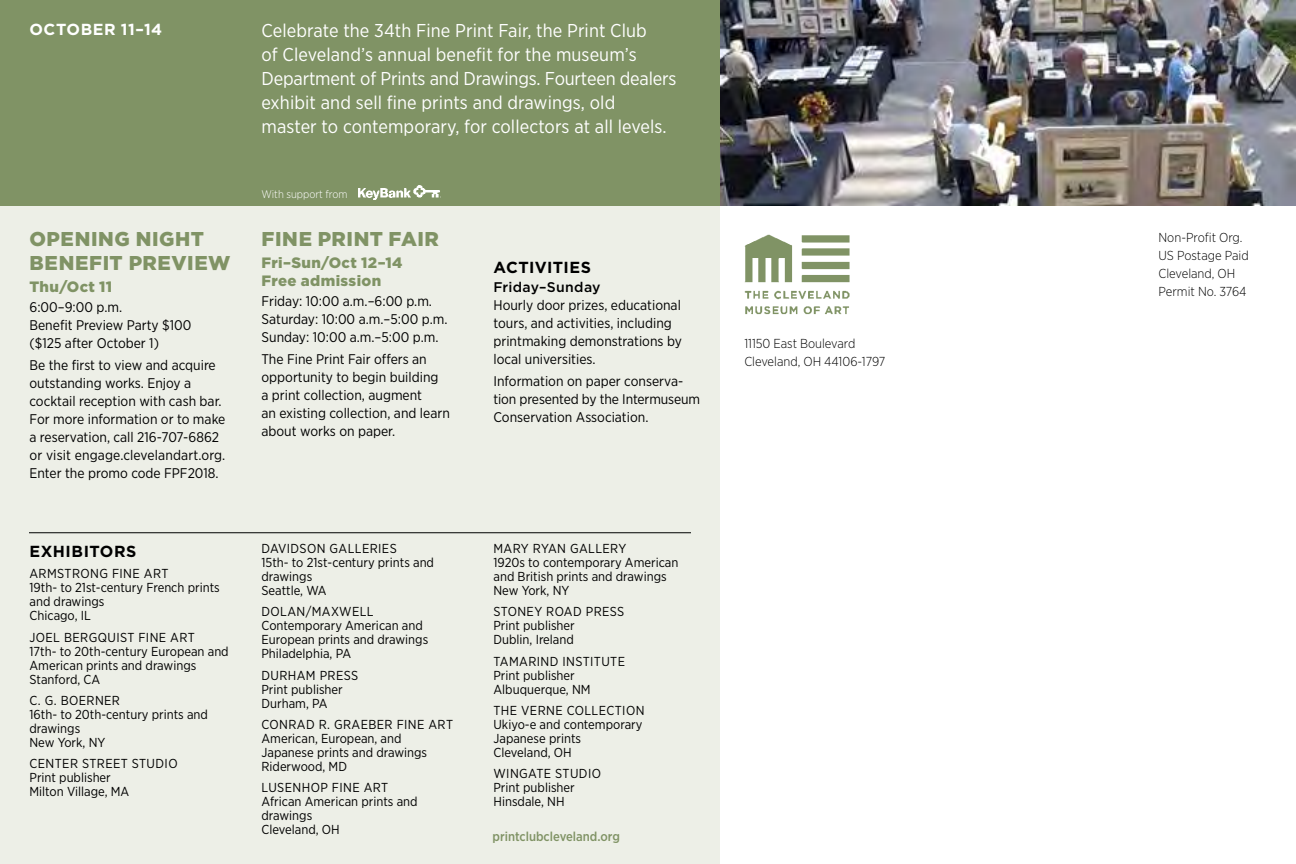
<style>
.page{position:relative;width:1296px;height:864px;background:#fff}
.page>*{position:absolute;margin:0;border:0;box-sizing:border-box;transform-origin:0 0}
.t1{font:900 20px/24px "Gotham";letter-spacing:.03em;color:#809365}
.t2{font:18.6px/24px "Gotham Narrow";letter-spacing:.005em;color:#fff}
.t3{font:700 16px "Gotham";letter-spacing:.025em;color:#000}
.t4{font:700 16px "Gotham";letter-spacing:.03em;color:#fff}
.t5{font:900 15px/18px "Gotham";letter-spacing:.025em;color:#809365}
.t6{font:14px/18px "Gotham Narrow";color:#000}
.t7{font:500 14px "Gotham";letter-spacing:.02em;color:#000}
.t8{font:13px/14px "Gotham Narrow";color:#000}
.t9{font:300 13px/18px "Gotham Narrow";color:#000}
.t10{font:500 13px "Gotham Narrow";color:#809365}
.t11{font:300 11px "Gotham Narrow";color:#fff}
</style>
<div class="page">
<div style="left:0;top:197px;width:720px;height:667px;background:#edefe7"></div>
<img style="left:720px;top:0;width:576px;height:206px">
<div style="left:0;top:0;width:720px;height:206px;background:#809365"></div>
<img style="left:358px;top:186px;width:82px;height:14px">
<hr style="left:29px;top:532px;width:662px;height:1px;background:#000">
<img style="left:720px;top:201px;width:156px;height:114px">
<p class="t4" style="left:30px;top:19px;width:134px">OCTOBER 11–14</p>
<h1 class="t1" style="left:30px;top:227px;width:203px">OPENING NIGHT<br>BENEFIT PREVIEW</h1>
<p class="t5" style="left:30px;top:278px;width:84px">Thu/Oct 11</p>
<p class="t6" style="left:30px;top:298px;width:163px">6:00–9:00 p.m.<br>Benefit Preview Party $100 ($125 after October 1)</p>
<p class="t6" style="left:30px;top:356px;width:197px">Be the first to view and acquire outstanding works. Enjoy a cocktail reception with cash bar.<br>For more information or to make a reservation, call 216-707-6862 or visit engage.clevelandart.org.<br>Enter the promo code FPF2018.</p>
<p class="t3" style="left:30px;top:542px;width:108px">EXHIBITORS</p>
<p class="t8" style="left:30px;top:567px;width:192px">ARMSTRONG FINE ART<br>19th- to 21st-century French prints and drawings<br>Chicago, IL</p>
<p class="t8" style="left:30px;top:630px;width:201px">JOEL BERGQUIST FINE ART<br>17th- to 20th-century European and<br>American prints and drawings<br>Stanford, CA</p>
<p class="t8" style="left:30px;top:693px;width:180px">C. G. BOERNER<br>16th- to 20th-century prints and drawings<br>New York, NY</p>
<p class="t8" style="left:30px;top:756px;width:150px">CENTER STREET STUDIO<br>Print publisher<br>Milton Village, MA</p>
<p class="t2" style="left:262px;top:18px;width:417px">Celebrate the 34th Fine Print Fair, the Print Club<br>of Cleveland’s annual benefit for the museum’s Department of Prints and Drawings. Fourteen dealers exhibit and sell fine prints and drawings, old<br>master to contemporary, for collectors at all levels.</p>
<p class="t11" style="left:262px;top:187px;width:88px">With support from</p>
<h1 class="t1" style="left:262px;top:227px;width:179px">FINE PRINT FAIR</h1>
<p class="t5" style="left:262px;top:254px;width:142px">Fri–Sun/Oct 12–14<br>Free admission</p>
<p class="t6" style="left:262px;top:292px;width:188px">Friday: 10:00 a.m.–6:00 p.m.<br>Saturday: 10:00 a.m.–5:00 p.m.<br>Sunday: 10:00 a.m.–5:00 p.m.</p>
<p class="t6" style="left:262px;top:350px;width:190px">The Fine Print Fair offers an opportunity to begin building<br>a print collection, augment<br>an existing collection, and learn about works on paper.</p>
<p class="t3" style="left:494px;top:258px;width:99px">ACTIVITIES</p>
<p class="t7" style="left:494px;top:278px;width:109px">Friday–Sunday</p>
<p class="t6" style="left:494px;top:296px;width:190px">Hourly door prizes, educational tours, and activities, including printmaking demonstrations by local universities.</p>
<p class="t6" style="left:494px;top:372px;width:208px">Information on paper conserva&shy;tion presented by the Intermuseum<br>Conservation Association.</p>
<p class="t8" style="left:261px;top:542px;width:174px">DAVIDSON GALLERIES<br>15th- to 21st-century prints and drawings<br>Seattle, WA</p>
<p class="t8" style="left:261px;top:605px;width:168px">DOLAN/MAXWELL<br>Contemporary American and<br>European prints and drawings<br>Philadelphia, PA</p>
<p class="t8" style="left:261px;top:668px;width:98px">DURHAM PRESS<br>Print publisher<br>Durham, PA</p>
<p class="t8" style="left:261px;top:717px;width:193px">CONRAD R. GRAEBER FINE ART<br>American, European, and<br>Japanese prints and drawings<br>Riderwood, MD</p>
<p class="t8" style="left:261px;top:780px;width:158px">LUSENHOP FINE ART<br>African American prints and drawings<br>Cleveland, OH</p>
<p class="t8" style="left:493px;top:542px;width:186px">MARY RYAN GALLERY<br>1920s to contemporary American and British prints and drawings<br>New York, NY</p>
<p class="t8" style="left:493px;top:605px;width:132px">STONEY ROAD PRESS<br>Print publisher<br>Dublin, Ireland</p>
<p class="t8" style="left:493px;top:654px;width:133px">TAMARIND INSTITUTE<br>Print publisher<br>Albuquerque, NM</p>
<p class="t8" style="left:493px;top:703px;width:153px">THE VERNE COLLECTION<br>Ukiyo-e and contemporary<br>Japanese prints<br>Cleveland, OH</p>
<p class="t8" style="left:493px;top:766px;width:109px">WINGATE STUDIO<br>Print publisher<br>Hinsdale, NH</p>
<p class="t10" style="left:492px;top:829px;width:129px">printclubcleveland.org</p>
<p class="t9" style="left:744px;top:335px;width:143px">11150 East Boulevard<br>Cleveland, OH 44106-1797</p>
<p class="t9" style="left:1159px;top:229px;width:92px">Non-Profit Org.<br>US Postage Paid<br>Cleveland, OH<br>Permit No. 3764</p>
</div>
